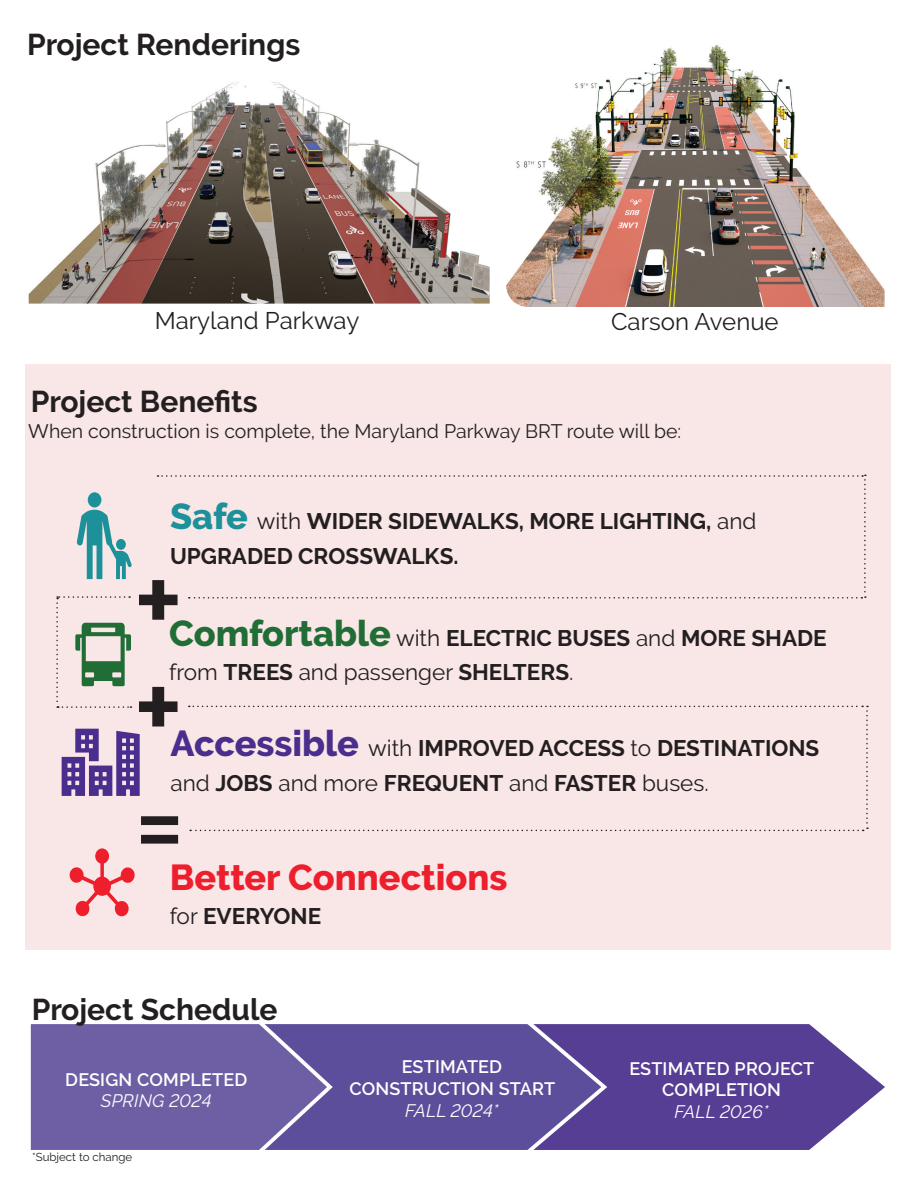
<style>
.page{position:relative;width:918px;height:1188px;background:#fff}
.page>*{position:absolute;margin:0;border:0;box-sizing:border-box;transform-origin:0 0}
.t1{font:600 120px/110.2px "Raleway RTC";color:#231f20;text-align:justify}
.t2{font:800 36px "Raleway RTC";color:#ee1f2d}
.t3{font:700 30px "Raleway RTC";color:#231f20}
.t4{font:24px "Raleway RTC";color:#231f20}
.t5{font:700 22.5px/34.5px "Raleway RTC";color:#231f20}
.t6{font:600 21px "Raleway RTC";letter-spacing:.01em;color:#fff}
.t7{font:19.5px "Raleway RTC";color:#231f20}
.t8{font:600 18px/21.6px "Raleway RTC";letter-spacing:.01em;color:#fff;text-align:center}
.t9{font:italic 18px "Raleway RTC";letter-spacing:.01em;color:#fff}
.t10{font:11.55px "Raleway RTC";color:#231f20}
.s1{font-weight:800;font-size:36px;color:#1c919a}
.s2{font-weight:400}
.s3{font-weight:800;font-size:36px;color:#216d36}
.s4{font-weight:800;font-size:36px;color:#4a2e8d}
</style>
<div class="page">
<img style="left:29px;top:82px;width:461px;height:222px">
<div style="left:26px;top:364px;width:865px;height:586px;background:#f9e6e7"></div>
<img style="left:506px;top:44px;width:379px;height:263px">
<svg style="left:610px;top:1024px;width:275px;height:126px;background:#6d58a2"></svg>
<svg style="left:336px;top:1024px;width:274px;height:126px;background:#5f4f9c"></svg>
<svg style="left:30px;top:1024px;width:306px;height:126px;background:#7264a7"></svg>
<div style="left:88px;top:492px;width:13px;height:16px;background:#1c919a;border-radius:50%"></div>
<svg style="left:77px;top:510px;width:55px;height:69px"></svg>
<svg style="left:62px;top:729px;width:78px;height:67px"></svg>
<svg style="left:69px;top:848px;width:66px;height:69px"></svg>
<svg style="left:158px;top:475px;width:708px;height:124px"></svg>
<svg style="left:56px;top:596px;width:75px;height:112px"></svg>
<svg style="left:189px;top:706px;width:679px;height:125px"></svg>
<h3 class="t3" style="left:27px;top:28px;width:275px">Project Renderings</h3>
<p class="t4" style="left:155px;top:307px;width:206px">Maryland Parkway</p>
<p class="t4" style="left:611px;top:307px;width:169px">Carson Avenue</p>
<h3 class="t3" style="left:31px;top:385px;width:228px">Project Benefits</h3>
<p class="t7" style="left:28px;top:420px;width:654px">When construction is complete, the Maryland Parkway BRT route will be:</p>
<p class="t5" style="left:170px;top:504px;width:588px"><span class="s1">Safe</span> <span class="s2">with</span> WIDER SIDEWALKS, MORE LIGHTING, <span class="s2">and<br></span>UPGRADED CROSSWALKS.</p>
<h1 class="t1" style="left:133px;top:545px;width:54px">+ + =</h1>
<p class="t5" style="left:169px;top:621px;width:659px"><span class="s3">Comfortable</span> <span class="s2">with</span> ELECTRIC BUSES <span class="s2">and</span> MORE SHADE <span class="s2">from</span> TREES <span class="s2">and passenger</span> SHELTERS<span class="s2">.</span></p>
<p class="t5" style="left:170px;top:731px;width:651px"><span class="s4">Accessible</span> <span class="s2">with</span> IMPROVED ACCESS <span class="s2">to</span> DESTINATIONS <span class="s2">and</span> JOBS <span class="s2">and more</span> FREQUENT <span class="s2">and</span> FASTER <span class="s2">buses.</span></p>
<h2 class="t2" style="left:170px;top:857px;width:339px">Better Connections</h2>
<p class="t5" style="left:170px;top:899px;width:153px"><span class="s2">for</span> EVERYONE</p>
<h3 class="t3" style="left:32px;top:992px;width:247px">Project Schedule</h3>
<p class="t8" style="left:65px;top:1069px;width:184px">DESIGN COMPLETED</p>
<p class="t9" style="left:101px;top:1090px;width:112px">SPRING 2024</p>
<p class="t10" style="left:32px;top:1150px;width:102px">*Subject to change</p>
<p class="t8" style="left:349px;top:1056px;width:207px">ESTIMATED<br>CONSTRUCTION START</p>
<p class="t9" style="left:405px;top:1100px;width:95px">FALL 2024*</p>
<p class="t6" style="left:312px;top:1086px;width:88px">Q1 2020</p>
<p class="t6" style="left:514px;top:1086px;width:85px">Q1 2024</p>
<p class="t8" style="left:630px;top:1058px;width:186px">ESTIMATED PROJECT<br>COMPLETION</p>
<p class="t9" style="left:675px;top:1101px;width:96px">FALL 2026*</p>
</div>
